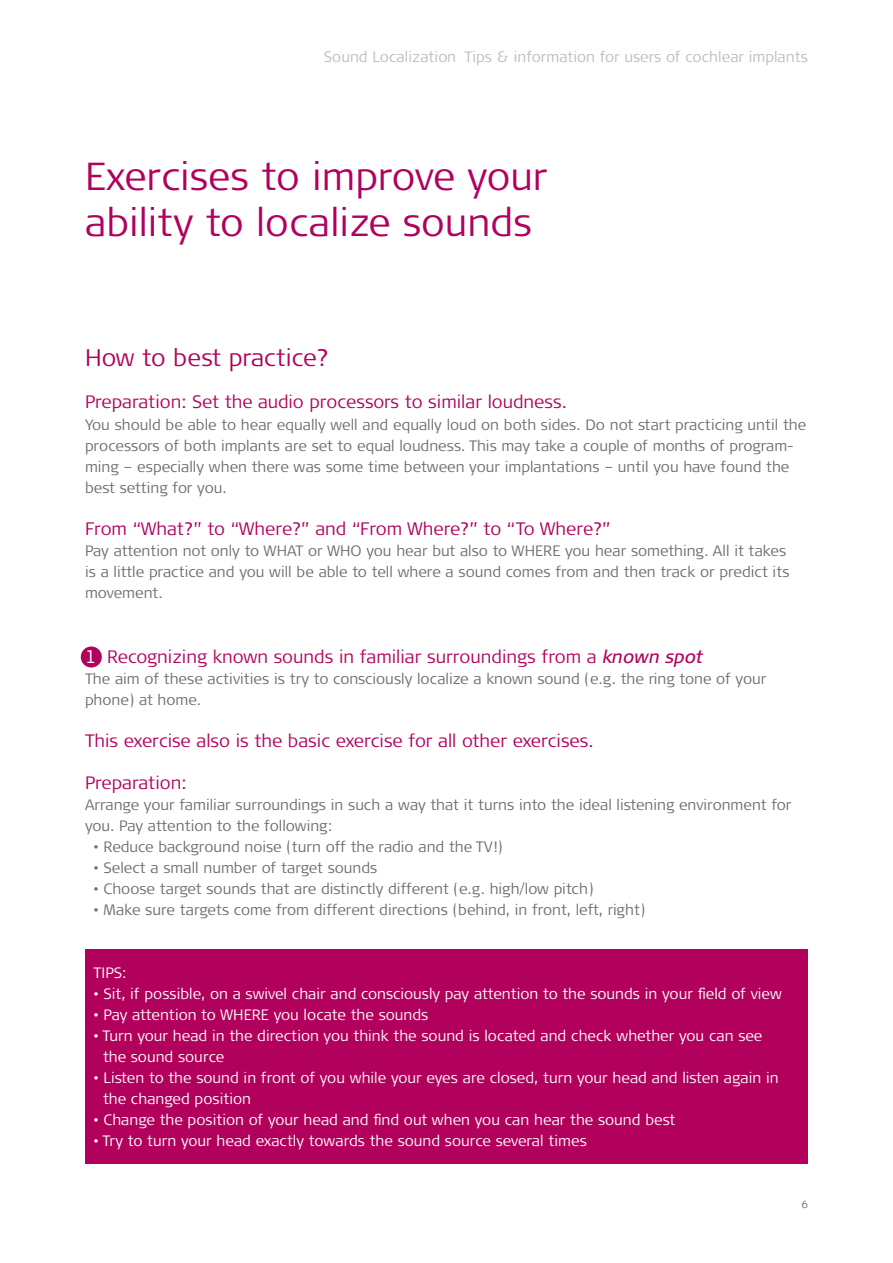
<style>
.page{position:relative;width:893px;height:1263px;background:#fff}
.page>*{position:absolute;margin:0;border:0;box-sizing:border-box;transform-origin:0 0}
.t1{font:300 39px/45px "Signa Pro";color:#b1015c}
.t2{font:300 24px "Signa Pro";color:#b1015c}
.t3{font:300 18px "Signa Pro";color:#b1015c}
.t4{font:300 15px/21px "Signa Pro";color:#6c6d70}
.t5{font:300 15px/21px "Signa Pro";color:#fff}
.t6{font:300 15px "Signa Pro";color:#bcbdc0}
.t7{font:300 10.5px "Signa Pro";color:#6c6d70}
.s1{color:#fff}
.s2{font-weight:400;font-style:italic}
</style>
<div class="page">
<div style="left:81px;top:646px;width:21px;height:21px;background:#b1015c;border-radius:50%"></div>
<div style="left:85px;top:949px;width:723px;height:214px;background:#b1015c"></div>
<p class="t6" style="left:324px;top:47px;width:485px">Sound Localization Tips &amp; information for users of cochlear implants</p>
<h1 class="t1" style="left:85px;top:153px;width:464px">Exercises to improve your ability to localize sounds</h1>
<h2 class="t2" style="left:85px;top:341px;width:246px">How to best practice?</h2>
<p class="t3" style="left:85px;top:390px;width:483px">Preparation: Set the audio processors to similar loudness.</p>
<p class="t4" style="left:85px;top:413px;width:723px">You should be able to hear equally well and equally loud on both sides. Do not start practicing until the processors of both implants are set to equal loudness. This may take a couple of months of program&shy;ming – especially when there was some time between your implantations – until you have found the best setting for you.</p>
<p class="t3" style="left:85px;top:516px;width:527px">From “What?” to “Where?” and “From Where?” to “To Where?”</p>
<p class="t4" style="left:85px;top:539px;width:706px">Pay attention not only to WHAT or WHO you hear but also to WHERE you hear something. All it takes is a little practice and you will be able to tell where a sound comes from and then track or predict its movement.</p>
<p class="t3" style="left:85px;top:644px;width:619px"><span class="s1">1</span> Recognizing known sounds in familiar surroundings from a <span class="s2">known spot</span></p>
<p class="t4" style="left:85px;top:668px;width:683px">The aim of these activities is try to consciously localize a known sound (e.g. the ring tone of your phone) at home.</p>
<p class="t3" style="left:85px;top:728px;width:510px">This exercise also is the basic exercise for all other exercises.</p>
<p class="t3" style="left:85px;top:770px;width:103px">Preparation:</p>
<p class="t4" style="left:85px;top:794px;width:708px">Arrange your familiar surroundings in such a way that it turns into the ideal listening environment for you. Pay attention to the following:</p>
<p class="t4" style="left:94px;top:836px;width:411px">• Reduce background noise (turn off the radio and the TV!)</p>
<p class="t4" style="left:94px;top:857px;width:285px">• Select a small number of target sounds</p>
<p class="t4" style="left:94px;top:878px;width:501px">• Choose target sounds that are distinctly different (e.g. high/low pitch)</p>
<p class="t4" style="left:94px;top:899px;width:553px">• Make sure targets come from different directions (behind, in front, left, right)</p>
<p class="t5" style="left:94px;top:962px;width:34px">TIPS:</p>
<p class="t5" style="left:94px;top:983px;width:690px">• Sit, if possible, on a swivel chair and consciously pay attention to the sounds in your field of view</p>
<p class="t5" style="left:94px;top:1004px;width:336px">• Pay attention to WHERE you locate the sounds</p>
<p class="t5" style="left:103px;top:1025px;width:661px;text-indent:-9px">• Turn your head in the direction you think the sound is located and check whether you can see the sound source</p>
<p class="t5" style="left:103px;top:1067px;width:677px;text-indent:-9px">• Listen to the sound in front of you while your eyes are closed, turn your head and listen again in the changed position</p>
<p class="t5" style="left:94px;top:1109px;width:583px">• Change the position of your head and find out when you can hear the sound best</p>
<p class="t5" style="left:94px;top:1130px;width:495px">• Try to turn your head exactly towards the sound source several times</p>
<p class="t7" style="left:802px;top:1197px;width:8px">6</p>
</div>
